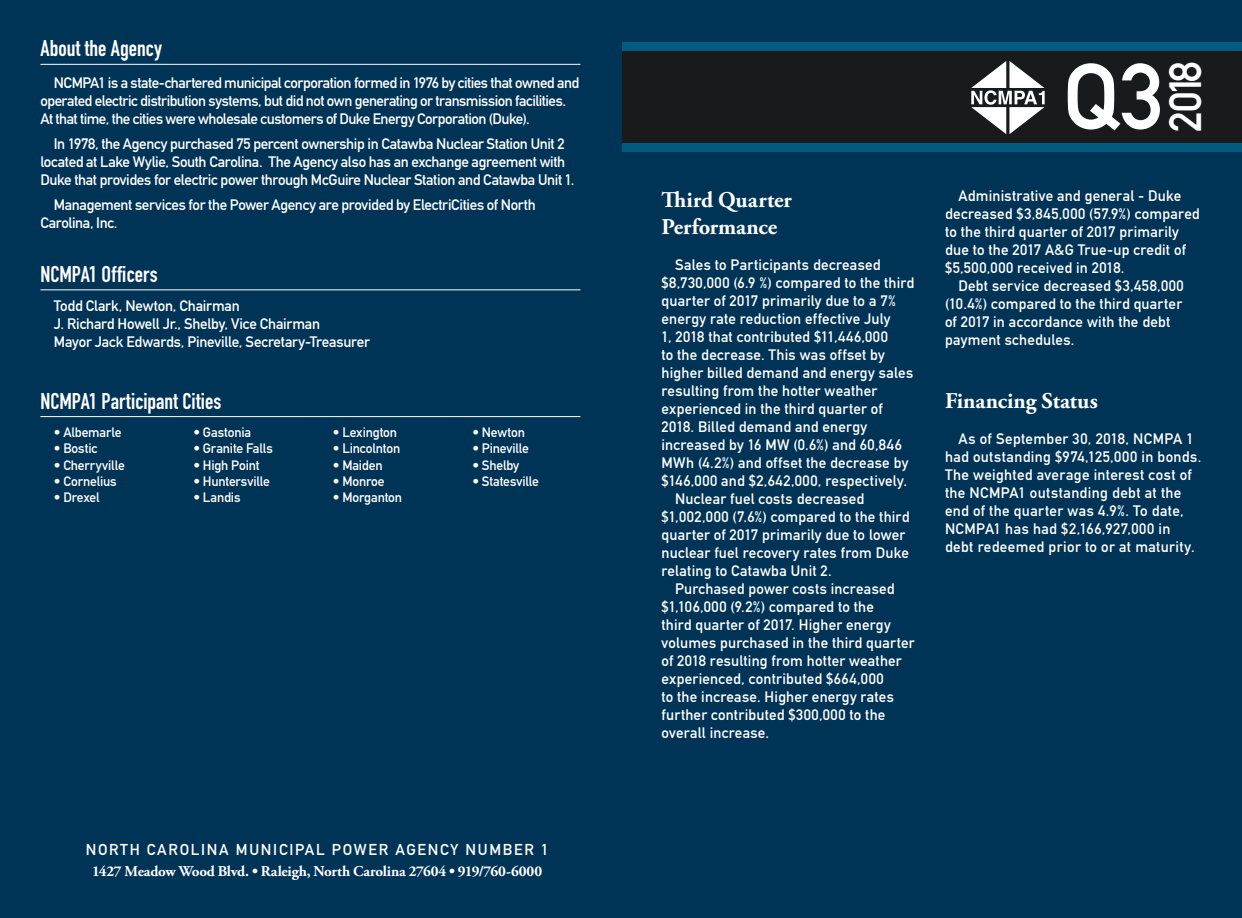
<style>
.page{position:relative;width:1242px;height:918px;background:#fff}
.page>*{position:absolute;margin:0;border:0;box-sizing:border-box;transform-origin:0 0}
.t1{font:91.5px "DIN Mittelschrift Std";color:#fff}
.t2{font:44.7px "DIN Mittelschrift Std";color:#fff;scale:.95 1}
.t3{font:22.5px "DIN Engschrift Std";color:#fff}
.t4{font:700 22.5px/27px "Adobe Garamond Pro";letter-spacing:-.005em;color:#fff}
.t5{font:15.6px "DIN Mittelschrift Std";letter-spacing:.11em;color:#fff}
.t6{font:15px/18px "DIN Mittelschrift Std";letter-spacing:.01em;color:#fff}
.t7{font:15px/18px "DIN Mittelschrift Std";letter-spacing:-.025em;color:#fff}
.t8{font:15px/18px "DIN Mittelschrift Std";letter-spacing:-.035em;color:#fff}
.t9{font:15px/18px "DIN Mittelschrift Std";letter-spacing:-.015em;color:#fff}
.t10{font:700 15px "Adobe Garamond Pro";letter-spacing:-.015em;color:#fff}
.t11{font:13.5px "DIN Mittelschrift Std";letter-spacing:-.01em;color:#fff}
</style>
<div class="page">
<div style="left:0;top:0;width:623px;height:918px;background:#003457"></div>
<hr style="left:40px;top:64px;width:540px;height:1px;background:#fff">
<hr style="left:40px;top:289px;width:540px;height:1px;background:#fff">
<hr style="left:40px;top:416px;width:540px;height:1px;background:#fff">
<div style="left:619px;top:0;width:623px;height:918px;background:#003457"></div>
<div style="left:622px;top:45px;width:620px;height:105px;background:#191a1c"></div>
<div style="left:622px;top:42px;width:620px;height:8px;background:#005c7e"></div>
<div style="left:622px;top:143px;width:620px;height:8px;background:#005c7e"></div>
<svg style="left:971px;top:61px;width:74px;height:73px"></svg>
<h3 class="t3" style="left:40px;top:35px;width:123px">About the Agency</h3>
<p class="t8" style="left:40px;top:74px;width:540px;text-indent:14px">NCMPA1 is a state-chartered municipal corporation formed in 1976 by cities that owned and operated electric distribution systems, but did not own generating or transmission facilities.<br>At that time, the cities were wholesale customers of Duke Energy Corporation (Duke).</p>
<p class="t7" style="left:40px;top:135px;width:536px;text-indent:14px">In 1978, the Agency purchased 75 percent ownership in Catawba Nuclear Station Unit 2 located at Lake Wylie, South Carolina. The Agency also has an exchange agreement with<br>Duke that provides for electric power through McGuire Nuclear Station and Catawba Unit 1.</p>
<p class="t7" style="left:40px;top:195px;width:497px;text-indent:14px">Management services for the Power Agency are provided by ElectriCities of North<br>Carolina, Inc.</p>
<h3 class="t3" style="left:40px;top:261px;width:119px">NCMPA1 Officers</h3>
<p class="t9" style="left:54px;top:297px;width:318px">Todd Clark, Newton, Chairman<br>J. Richard Howell Jr., Shelby, Vice Chairman<br>Mayor Jack Edwards, Pineville, Secretary-Treasurer</p>
<h3 class="t3" style="left:40px;top:388px;width:183px">NCMPA1 Participant Cities</h3>
<p class="t11" style="left:54px;top:424px;width:69px">• Albemarle</p>
<p class="t11" style="left:54px;top:441px;width:45px">• Bostic</p>
<p class="t11" style="left:54px;top:457px;width:72px">• Cherryville</p>
<p class="t11" style="left:54px;top:473px;width:64px">• Cornelius</p>
<p class="t11" style="left:54px;top:489px;width:47px">• Drexel</p>
<p class="t11" style="left:193px;top:424px;width:59px">• Gastonia</p>
<p class="t11" style="left:193px;top:441px;width:81px">• Granite Falls</p>
<p class="t11" style="left:193px;top:457px;width:68px">• High Point</p>
<p class="t11" style="left:193px;top:473px;width:78px">• Huntersville</p>
<p class="t11" style="left:193px;top:489px;width:49px">• Landis</p>
<p class="t11" style="left:333px;top:424px;width:66px">• Lexington</p>
<p class="t11" style="left:333px;top:441px;width:69px">• Lincolnton</p>
<p class="t11" style="left:333px;top:457px;width:51px">• Maiden</p>
<p class="t11" style="left:333px;top:473px;width:53px">• Monroe</p>
<p class="t11" style="left:333px;top:489px;width:71px">• Morganton</p>
<p class="t11" style="left:472px;top:424px;width:54px">• Newton</p>
<p class="t11" style="left:472px;top:441px;width:58px">• Pineville</p>
<p class="t11" style="left:472px;top:457px;width:48px">• Shelby</p>
<p class="t11" style="left:472px;top:473px;width:68px">• Statesville</p>
<p class="t5" style="left:86px;top:841px;width:464px">NORTH CAROLINA MUNICIPAL POWER AGENCY NUMBER 1</p>
<p class="t10" style="left:92px;top:863px;width:452px">1427 Meadow Wood Blvd. • Raleigh, North Carolina 27604 • 919/760-6000</p>
<h3 class="t4" style="left:662px;top:187px;width:132px">Third Quarter<br>Performance</h3>
<p class="t6" style="left:675px;top:256px;width:207px">Sales to Participants decreased</p>
<p class="t6" style="left:662px;top:274px;width:254px">$8,730,000 (6.9 %) compared to the third</p>
<p class="t6" style="left:662px;top:292px;width:236px">quarter of 2017 primarily due to a 7%</p>
<p class="t6" style="left:662px;top:310px;width:230px">energy rate reduction effective July</p>
<p class="t6" style="left:662px;top:328px;width:228px">1, 2018 that contributed $11,446,000</p>
<p class="t6" style="left:662px;top:346px;width:225px">to the decrease. This was offset by</p>
<p class="t6" style="left:662px;top:364px;width:253px">higher billed demand and energy sales</p>
<p class="t6" style="left:662px;top:382px;width:217px">resulting from the hotter weather</p>
<p class="t6" style="left:662px;top:400px;width:223px">experienced in the third quarter of</p>
<p class="t6" style="left:662px;top:418px;width:207px">2018. Billed demand and energy</p>
<p class="t6" style="left:662px;top:436px;width:242px">increased by 16 MW (0.6%) and 60,846</p>
<p class="t6" style="left:662px;top:454px;width:248px">MWh (4.2%) and offset the decrease by</p>
<p class="t6" style="left:662px;top:472px;width:247px">$146,000 and $2,642,000, respectively.</p>
<p class="t6" style="left:675px;top:490px;width:191px">Nuclear fuel costs decreased</p>
<p class="t6" style="left:662px;top:508px;width:249px">$1,002,000 (7.6%) compared to the third</p>
<p class="t6" style="left:662px;top:526px;width:245px">quarter of 2017 primarily due to lower</p>
<p class="t6" style="left:662px;top:544px;width:249px">nuclear fuel recovery rates from Duke</p>
<p class="t6" style="left:662px;top:562px;width:172px">relating to Catawba Unit 2.</p>
<p class="t6" style="left:675px;top:580px;width:221px">Purchased power costs increased</p>
<p class="t6" style="left:662px;top:598px;width:214px">$1,106,000 (9.2%) compared to the</p>
<p class="t6" style="left:662px;top:616px;width:231px">third quarter of 2017. Higher energy</p>
<p class="t6" style="left:662px;top:634px;width:255px">volumes purchased in the third quarter</p>
<p class="t6" style="left:662px;top:652px;width:242px">of 2018 resulting from hotter weather</p>
<p class="t6" style="left:662px;top:670px;width:224px">experienced, contributed $664,000</p>
<p class="t6" style="left:662px;top:688px;width:234px">to the increase. Higher energy rates</p>
<p class="t6" style="left:662px;top:706px;width:225px">further contributed $300,000 to the</p>
<p class="t6" style="left:662px;top:724px;width:109px">overall increase.</p>
<h1 class="t1" style="left:1063px;top:43px;width:103px">Q3</h1>
<h2 class="t2" style="left:1159px;top:132px;width:75px;rotate:-90deg">2018</h2>
<p class="t6" style="left:945px;top:187px;width:256px;text-indent:14px">Administrative and general - Duke decreased $3,845,000 (57.9%) compared to the third quarter of 2017 primarily due to the 2017 A&amp;G True-up credit of $5,500,000 received in 2018.</p>
<p class="t6" style="left:945px;top:277px;width:240px;text-indent:14px">Debt service decreased $3,458,000 (10.4%) compared to the third quarter of 2017 in accordance with the debt payment schedules.</p>
<h3 class="t4" style="left:945px;top:388px;width:154px">Financing Status</h3>
<p class="t6" style="left:945px;top:430px;width:258px;text-indent:14px">As of September 30, 2018, NCMPA 1 had outstanding $974,125,000 in bonds.<br>The weighted average interest cost of the NCMPA1 outstanding debt at the end of the quarter was 4.9%. To date, NCMPA1 has had $2,166,927,000 in debt redeemed prior to or at maturity.</p>
</div>
